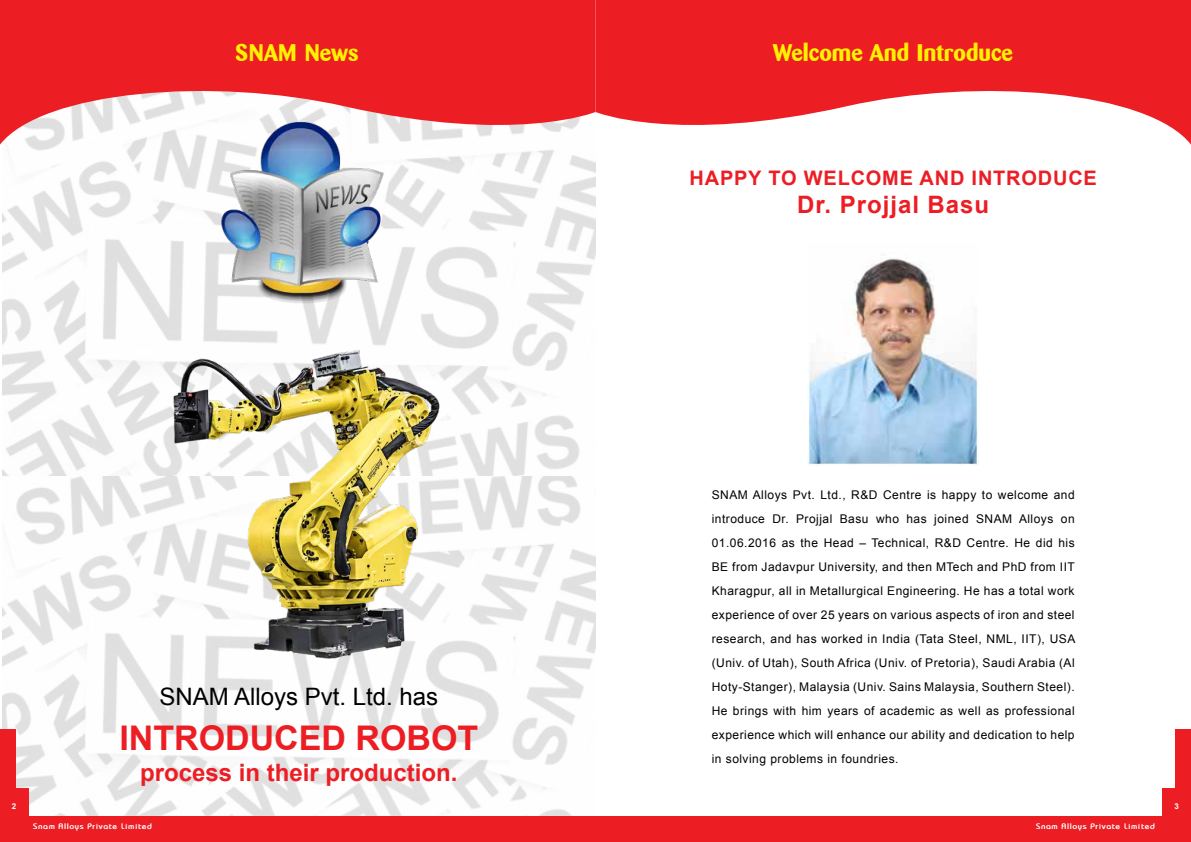
<style>
.page{position:relative;width:1191px;height:842px;background:#fff}
.page>*{position:absolute;margin:0;border:0;box-sizing:border-box;transform-origin:0 0}
.t1{font:700 34px "Arial";color:#ed1d24}
.t2{font:700 24px "Barmeno";color:#fff200}
.t3{font:700 24px "Arial";color:#ed1d24}
.t4{font:24px "Arial";color:#000}
.t5{font:700 24px "Arial";letter-spacing:.04em;color:#ed1d24}
.t6{font:700 20px "Arial";letter-spacing:.04em;color:#ed1d24}
.t7{font:12px/24px "Arial";letter-spacing:.04em;color:#000;text-align:justify}
.t8{font:700 8px "Bauhaus";letter-spacing:.08em;color:#fff}
.t9{font:700 8px "Arial";color:#fff}
</style>
<div class="page">
<img style="left:2px;top:145px;width:593px;height:331px">
<img style="left:2px;top:476px;width:593px;height:340px">
<svg style="left:0;top:0;width:595px;height:145px;background:#ee474c"></svg>
<img style="left:201px;top:116px;width:196px;height:196px">
<svg style="left:595px;top:0;width:596px;height:145px;fill:#ed1d24"></svg>
<img style="left:160px;top:335px;width:284px;height:334px">
<img style="left:808px;top:258px;width:170px;height:207px">
<div style="left:0;top:788px;width:28px;height:51px;background:#ed1d24"></div>
<div style="left:0;top:729px;width:15px;height:67px;background:#ed1d24"></div>
<div style="left:0;top:816px;width:595px;height:26px;background:#ed1d24"></div>
<div style="left:1162px;top:788px;width:29px;height:51px;background:#ed1d24"></div>
<div style="left:1175px;top:729px;width:16px;height:67px;background:#ed1d24"></div>
<div style="left:595px;top:816px;width:596px;height:26px;background:#ed1d24"></div>
<h2 class="t2" style="left:236px;top:38px;width:125px">SNAM News</h2>
<p class="t9" style="left:12px;top:801px;width:6px">2</p>
<h2 class="t4" style="left:159px;top:681px;width:280px">SNAM Alloys Pvt. Ltd. has</h2>
<h1 class="t1" style="left:119px;top:716px;width:360px">INTRODUCED ROBOT</h1>
<h2 class="t3" style="left:140px;top:757px;width:319px">process in their production.</h2>
<p class="t8" style="left:33px;top:821px;width:120px">Snam Alloys Private Limited</p>
<h2 class="t2" style="left:773px;top:38px;width:242px">Welcome And Introduce</h2>
<h3 class="t6" style="left:689px;top:164px;width:409px">HAPPY TO WELCOME AND INTRODUCE</h3>
<h2 class="t5" style="left:797px;top:188px;width:193px">Dr. Projjal Basu</h2>
<p class="t7" style="left:711px;top:483px;width:365px">SNAM Alloys Pvt. Ltd., R&amp;D Centre is happy to welcome and introduce Dr. Projjal Basu who has joined SNAM Alloys on 01.06.2016 as the Head – Technical, R&amp;D Centre. He did his BE from Jadavpur University, and then MTech and PhD from IIT Kharagpur, all in Metallurgical Engineering. He has a total work experience of over 25 years on various aspects of iron and steel research, and has worked in India (Tata Steel, NML, IIT), USA (Univ. of Utah), South Africa (Univ. of Pretoria), Saudi Arabia (Al Hoty-Stanger), Malaysia (Univ. Sains Malaysia, Southern Steel).<br>He brings with him years of academic as well as professional experience which will enhance our ability and dedication to help in solving problems in foundries.</p>
<p class="t8" style="left:1036px;top:821px;width:120px">Snam Alloys Private Limited</p>
<p class="t9" style="left:1174px;top:801px;width:6px">3</p>
</div>
